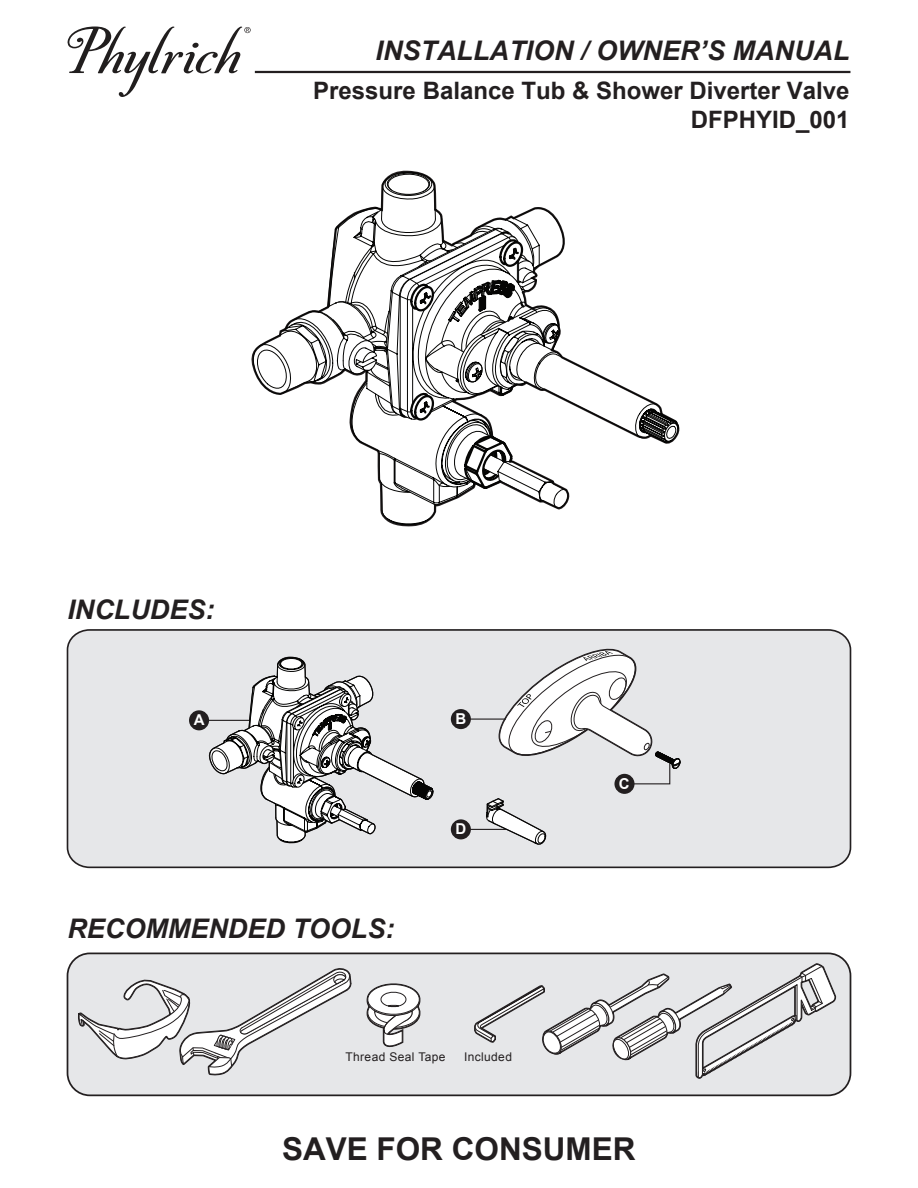
<style>
.page{position:relative;width:918px;height:1188px;background:#fff}
.page>*{position:absolute;margin:0;border:0;box-sizing:border-box;transform-origin:0 0}
.t1{font:700 31.5px "Arial";color:#231f20}
.t2{font:italic 700 27px "Arial";color:#231f20}
.t3{font:700 24px/28.8px "Arial";color:#231f20;text-align:right}
.t4{font:700 15px "Arial";color:#fff}
.t5{font:12px "Arial";letter-spacing:.03em;color:#231f20}
</style>
<div class="page">
<div style="left:66px;top:629px;width:786px;height:240px;background:#e6e7e9"></div>
<div style="left:68px;top:953px;width:782px;height:142px;background:#e6e7e9;border-radius:22px"></div>
<div style="left:67px;top:953px;width:784px;height:143px;border:2px solid #231f20;border-radius:22px"></div>
<hr style="left:255px;top:71px;width:595px;height:2px;background:#231f20">
<svg style="left:68px;top:27px;width:183px;height:70px"></svg>
<div style="left:189px;top:710px;width:20px;height:20px;background:#231f20;border-radius:50%"></div>
<svg style="left:77px;top:952px;width:276px;height:124px"></svg>
<svg style="left:366px;top:983px;width:55px;height:65px"></svg>
<svg style="left:245px;top:170px;width:436px;height:682px"></svg>
<svg style="left:575px;top:176px;width:104px;height:345px"></svg>
<svg style="left:575px;top:207px;width:102px;height:299px"></svg>
<svg style="left:575px;top:271px;width:104px;height:175px"></svg>
<svg style="left:251px;top:171px;width:324px;height:357px"></svg>
<svg style="left:327px;top:173px;width:208px;height:238px"></svg>
<svg style="left:205px;top:656px;width:229px;height:188px"></svg>
<svg style="left:473px;top:798px;width:365px;height:294px"></svg>
<svg style="left:497px;top:647px;width:184px;height:138px"></svg>
<p class="t2" style="left:376px;top:33px;width:475px">INSTALLATION / OWNER’S MANUAL</p>
<p class="t3" style="left:313px;top:77px;width:538px">Pressure Balance Tub &amp; Shower Diverter Valve<br>DFPHYID_001</p>
<p class="t2" style="left:67px;top:592px;width:148px">INCLUDES:</p>
<p class="t4" style="left:194px;top:710px;width:12px">A</p>
<p class="t4" style="left:455px;top:709px;width:12px">B</p>
<p class="t2" style="left:67px;top:911px;width:328px">RECOMMENDED TOOLS:</p>
<p class="t4" style="left:455px;top:819px;width:12px">D</p>
<p class="t5" style="left:346px;top:1049px;width:101px">Thread Seal Tape</p>
<p class="t5" style="left:464px;top:1049px;width:49px">Included</p>
<p class="t4" style="left:619px;top:774px;width:12px">C</p>
<p class="t1" style="left:282px;top:1128px;width:355px">SAVE FOR CONSUMER</p>
</div>
